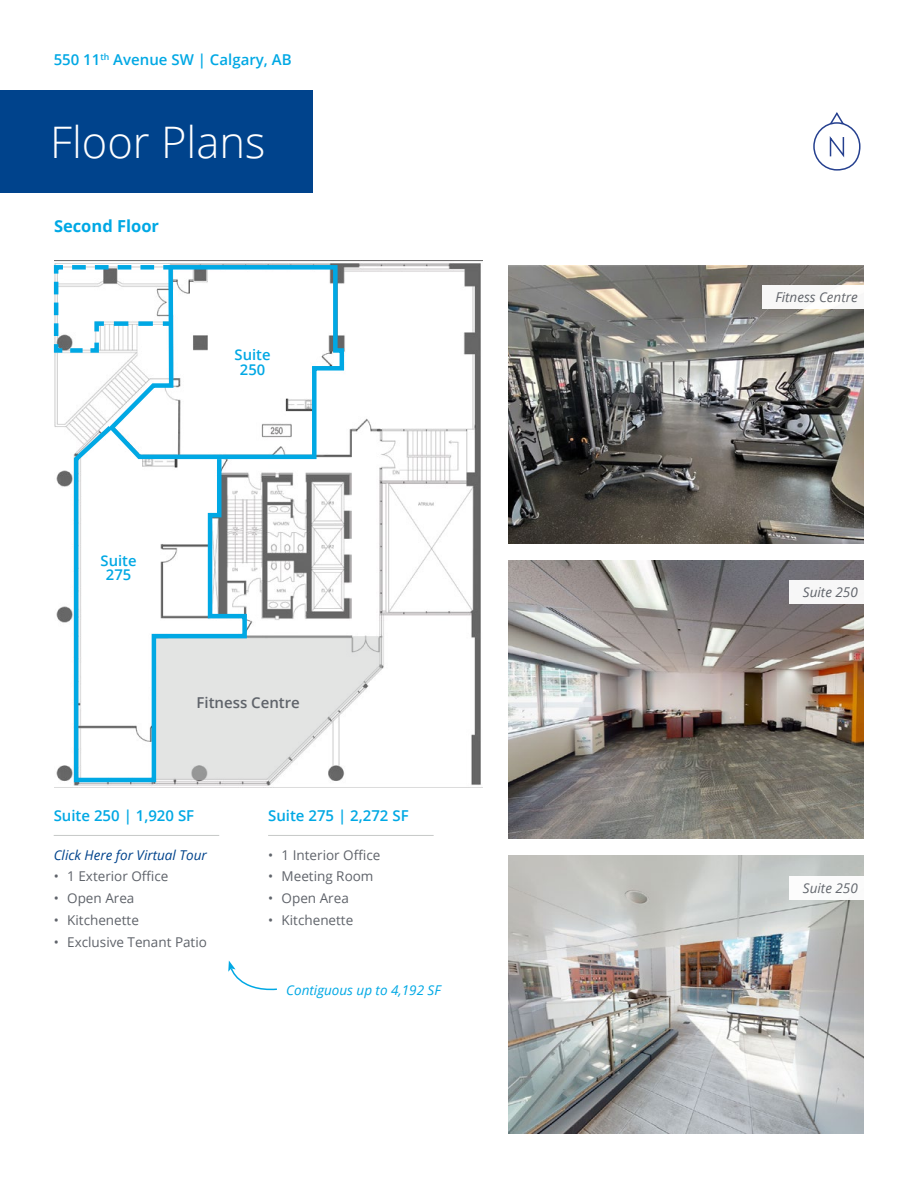
<style>
.page{position:relative;width:918px;height:1188px;background:#fff}
.page>*{position:absolute;margin:0;border:0;box-sizing:border-box;transform-origin:0 0}
.t1{font:300 43.5px "Open Sans";color:#fff}
.t2{font:700 16.5px "Open Sans";color:#00a8e4}
.t3{font:600 15px "Open Sans";color:#00a8e4}
.t4{font:600 15px "Open Sans";color:#5f636a}
.t5{font:600 14.85px/14.9px "Open Sans";color:#00a8e4;text-align:center}
.t6{font:13.5px "Open Sans";color:#5f636a}
.t7{font:italic 13.5px "Open Sans";color:#5f636a}
.t8{font:italic 13.5px "Open Sans";color:#00438c}
.t9{font:italic 13.5px "Open Sans";color:#00a8e4}
</style>
<div class="page">
<img style="left:509px;top:265px;width:355px;height:278px">
<div style="left:0;top:90px;width:312px;height:103px;background:#00438c"></div>
<hr style="left:54px;top:835px;width:165px;height:1px;background:#c7c9c8">
<img style="left:54px;top:261px;width:428px;height:525px">
<svg style="left:813px;top:112px;width:48px;height:59px"></svg>
<svg style="left:106px;top:263px;width:240px;height:198px"></svg>
<svg style="left:53px;top:263px;width:122px;height:92px"></svg>
<svg style="left:249px;top:636px;width:133px;height:144px"></svg>
<div style="left:762px;top:285px;width:103px;height:24px;background:#f8f7f7"></div>
<img style="left:509px;top:560px;width:355px;height:279px">
<img style="left:509px;top:856px;width:355px;height:278px">
<div style="left:789px;top:580px;width:76px;height:24px;background:#f7f7f7"></div>
<div style="left:789px;top:876px;width:76px;height:23px;background:#fff"></div>
<hr style="left:268px;top:835px;width:166px;height:1px;background:#c7c9c8">
<svg style="left:228px;top:961px;width:49px;height:30px"></svg>
<svg style="left:72px;top:421px;width:177px;height:363px"></svg>
<p class="t3" style="left:54px;top:50px;width:239px">550 11<sup>th</sup> Avenue SW | Calgary, AB</p>
<h1 class="t1" style="left:50px;top:112px;width:217px">Floor Plans</h1>
<p class="t2" style="left:54px;top:214px;width:107px">Second Floor</p>
<p class="t5" style="left:235px;top:347px;width:38px">Suite<br>250</p>
<p class="t5" style="left:101px;top:552px;width:38px">Suite<br>275</p>
<p class="t4" style="left:197px;top:692px;width:105px">Fitness Centre</p>
<p class="t3" style="left:54px;top:806px;width:142px">Suite 250 | 1,920 SF</p>
<p class="t8" style="left:54px;top:846px;width:155px">Click Here for Virtual Tour</p>
<p class="t6" style="left:54px;top:867px;width:116px">• 1 Exterior Office</p>
<p class="t6" style="left:54px;top:889px;width:82px">• Open Area</p>
<p class="t6" style="left:54px;top:911px;width:87px">• Kitchenette</p>
<p class="t6" style="left:54px;top:933px;width:155px">• Exclusive Tenant Patio</p>
<p class="t3" style="left:268px;top:806px;width:142px">Suite 275 | 2,272 SF</p>
<p class="t6" style="left:268px;top:846px;width:114px">• 1 Interior Office</p>
<p class="t6" style="left:268px;top:867px;width:107px">• Meeting Room</p>
<p class="t6" style="left:268px;top:889px;width:82px">• Open Area</p>
<p class="t6" style="left:268px;top:911px;width:87px">• Kitchenette</p>
<p class="t9" style="left:286px;top:981px;width:156px">Contiguous up to 4,192 SF</p>
<p class="t7" style="left:775px;top:288px;width:84px">Fitness Centre</p>
<p class="t7" style="left:803px;top:583px;width:56px">Suite 250</p>
<p class="t7" style="left:803px;top:879px;width:56px">Suite 250</p>
</div>
